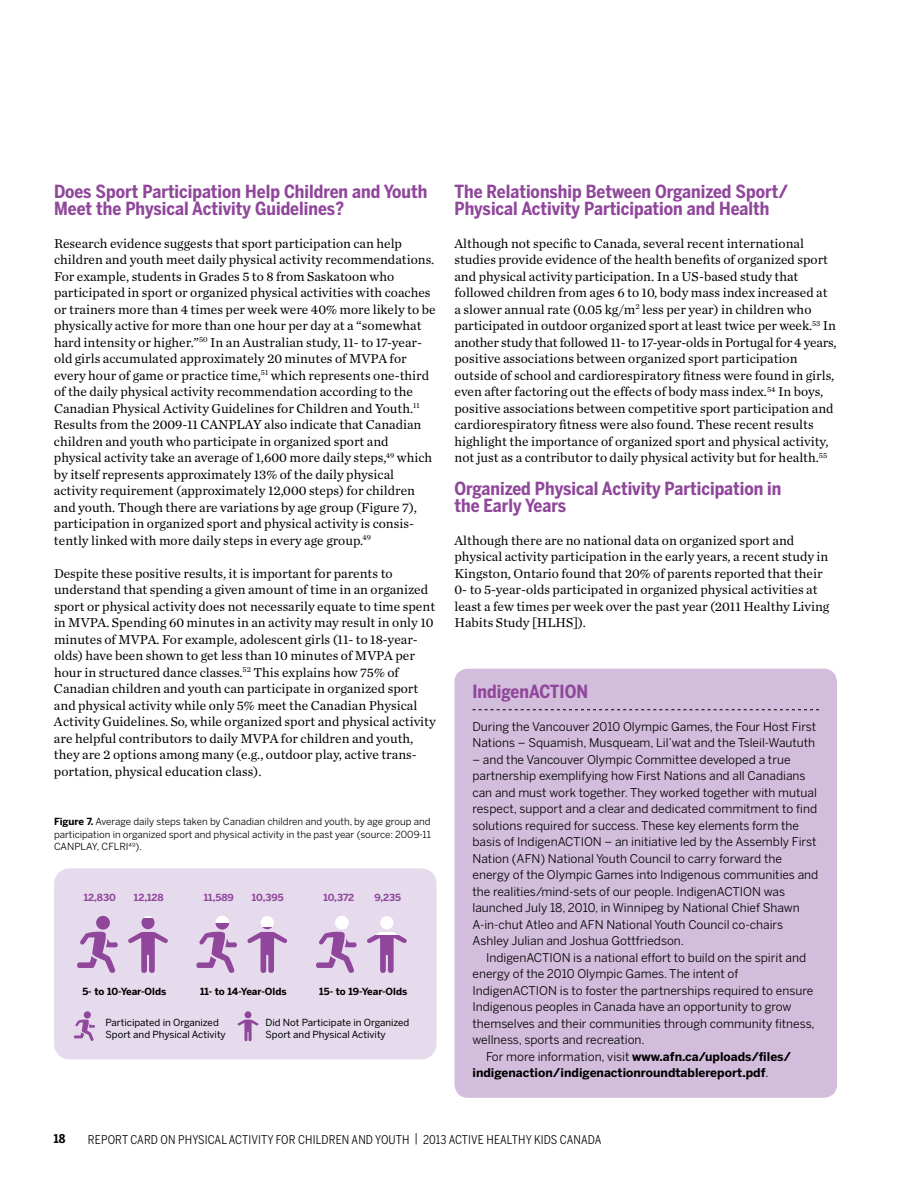
<style>
.page{position:relative;width:918px;height:1188px;background:#fff}
.page>*{position:absolute;margin:0;border:0;box-sizing:border-box;transform-origin:0 0}
.t1{font:700 18px/16.5px "Benton Sans Cond";color:#90479b}
.t2{font:13.5px/16.5px "Chronicle Text G1";color:#000}
.t3{font:12px/16.5px "Benton Sans";color:#000}
.t4{font:700 12px "Benton Sans";color:#000}
.t5{font:12px "Benton Sans Cond";letter-spacing:.01em;color:#000}
.t6{font:700 12px "Benton Sans Cond";color:#000}
.t7{font:9.75px/12.3px "Benton Sans";color:#000;text-align:justify}
.t8{font:9.75px/12px "Benton Sans";color:#000}
.t9{font:700 9.75px "Benton Sans";color:#000}
.t10{font:700 9.75px "Benton Sans";color:#90479b}
.s1{font-weight:700}
.s2{font-weight:400}
</style>
<div class="page">
<div style="left:454px;top:669px;width:383px;height:429px;background:#d3bddc;border-radius:14px"></div>
<svg style="left:473px;top:709px;width:346px;height:1px"></svg>
<div style="left:54px;top:868px;width:383px;height:191px;background:#e6dbed;border-radius:15px"></div>
<svg style="left:77px;top:916px;width:41px;height:57px"></svg>
<svg style="left:74px;top:1011px;width:21px;height:30px"></svg>
<div style="left:245px;top:1011px;width:6px;height:7px;background:#90479b;border-radius:50%"></div>
<svg style="left:237px;top:1020px;width:22px;height:21px"></svg>
<svg style="left:316px;top:916px;width:41px;height:57px"></svg>
<svg style="left:247px;top:916px;width:40px;height:57px"></svg>
<svg style="left:196px;top:916px;width:41px;height:57px"></svg>
<svg style="left:128px;top:916px;width:40px;height:57px"></svg>
<svg style="left:373px;top:916px;width:28px;height:20px"></svg>
<svg style="left:367px;top:936px;width:40px;height:37px"></svg>
<h1 class="t1" style="left:54px;top:183px;width:375px">Does Sport Participation Help Children and Youth<br>Meet the Physical Activity Guidelines?</h1>
<p class="t2" style="left:54px;top:235px;width:383px">Research evidence suggests that sport participation can help children and youth meet daily physical activity recommendations.<br>For example, students in Grades 5 to 8 from Saskatoon who participated in sport or organized physical activities with coaches or trainers more than 4 times per week were 40% more likely to be physically active for more than one hour per day at a “somewhat hard intensity or higher.”<sup>50</sup> In an Australian study, 11- to 17-year&shy;old girls accumulated approximately 20 minutes of MVPA for every hour of game or practice time,<sup>51</sup> which represents one-third of the daily physical activity recommendation according to the Canadian Physical Activity Guidelines for Children and Youth.<sup>11<br></sup>Results from the 2009-11 CANPLAY also indicate that Canadian children and youth who participate in organized sport and physical activity take an average of 1,600 more daily steps,<sup>49</sup> which by itself represents approximately 13% of the daily physical activity requirement (approximately 12,000 steps) for children and youth. Though there are variations by age group (Figure 7), participation in organized sport and physical activity is consis&shy;tently linked with more daily steps in every age group.<sup>49</sup></p>
<p class="t2" style="left:54px;top:565px;width:383px">Despite these positive results, it is important for parents to understand that spending a given amount of time in an organized sport or physical activity does not necessarily equate to time spent in MVPA. Spending 60 minutes in an activity may result in only 10 minutes of MVPA. For example, adolescent girls (11- to 18-year&shy;olds) have been shown to get less than 10 minutes of MVPA per hour in structured dance classes.<sup>52</sup> This explains how 75% of Canadian children and youth can participate in organized sport and physical activity while only 5% meet the Canadian Physical Activity Guidelines. So, while organized sport and physical activity are helpful contributors to daily MVPA for children and youth, they are 2 options among many (e.g., outdoor play, active trans&shy;portation, physical education class).</p>
<p class="t7" style="left:54px;top:816px;width:379px"><span class="s1">Figure 7.</span> Average daily steps taken by Canadian children and youth, by age group and participation in organized sport and physical activity in the past year (source: 2009-11<br>CANPLAY, CFLRI<sup>49</sup>).</p>
<p class="t10" style="left:84px;top:892px;width:34px">12,830</p>
<p class="t10" style="left:134px;top:892px;width:31px">12,128</p>
<p class="t10" style="left:204px;top:892px;width:32px">11,589</p>
<p class="t10" style="left:252px;top:892px;width:33px">10,395</p>
<p class="t10" style="left:324px;top:892px;width:32px">10,372</p>
<p class="t10" style="left:375px;top:892px;width:28px">9,235</p>
<p class="t9" style="left:82px;top:986px;width:86px">5- to 10-Year-Olds</p>
<p class="t9" style="left:200px;top:986px;width:88px">11- to 14-Year-Olds</p>
<p class="t9" style="left:319px;top:986px;width:90px">15- to 19-Year-Olds</p>
<p class="t8" style="left:105px;top:1017px;width:122px">Participated in Organized<br>Sport and Physical Activity</p>
<p class="t8" style="left:265px;top:1017px;width:146px">Did Not Participate in Organized<br>Sport and Physical Activity</p>
<h1 class="t1" style="left:454px;top:183px;width:335px">The Relationship Between Organized Sport/<br>Physical Activity Participation and Health</h1>
<p class="t2" style="left:454px;top:235px;width:383px">Although not specific to Canada, several recent international studies provide evidence of the health benefits of organized sport and physical activity participation. In a US-based study that followed children from ages 6 to 10, body mass index increased at a slower annual rate (0.05 kg/m<sup>2</sup> less per year) in children who participated in outdoor organized sport at least twice per week.<sup>53</sup> In another study that followed 11- to 17-year-olds in Portugal for 4 years, positive associations between organized sport participation outside of school and cardiorespiratory fitness were found in girls, even after factoring out the effects of body mass index.<sup>54</sup> In boys, positive associations between competitive sport participation and cardiorespiratory fitness were also found. These recent results highlight the importance of organized sport and physical activity, not just as a contributor to daily physical activity but for health.<sup>55</sup></p>
<h1 class="t1" style="left:454px;top:480px;width:329px">Organized Physical Activity Participation in the Early Years</h1>
<p class="t2" style="left:454px;top:532px;width:376px">Although there are no national data on organized sport and physical activity participation in the early years, a recent study in Kingston, Ontario found that 20% of parents reported that their 0- to 5-year-olds participated in organized physical activities at least a few times per week over the past year (2011 Healthy Living Habits Study [HLHS]).</p>
<h1 class="t1" style="left:473px;top:683px;width:97px">IndigenACTION</h1>
<p class="t3" style="left:473px;top:718px;width:345px">During the Vancouver 2010 Olympic Games, the Four Host First<br>Nations – Squamish, Musqueam, Lil’wat and the Tsleil-Waututh</p>
<p class="t3" style="left:473px;top:751px;width:347px">– and the Vancouver Olympic Committee developed a true partnership exemplifying how First Nations and all Canadians can and must work together. They worked together with mutual respect, support and a clear and dedicated commitment to find solutions required for success. These key elements form the basis of IndigenACTION – an initiative led by the Assembly First Nation (AFN) National Youth Council to carry forward the energy of the Olympic Games into Indigenous communities and the realities/mind-sets of our people. IndigenACTION was launched July 18, 2010, in Winnipeg by National Chief Shawn A-in-chut Atleo and AFN National Youth Council co-chairs Ashley Julian and Joshua Gottfriedson.</p>
<p class="t3" style="left:486px;top:949px;width:322px">IndigenACTION is a national effort to build on the spirit and</p>
<p class="t3" style="left:473px;top:966px;width:267px">energy of the 2010 Olympic Games. The intent of</p>
<p class="t3" style="left:473px;top:982px;width:342px">IndigenACTION is to foster the partnerships required to ensure</p>
<p class="t3" style="left:473px;top:999px;width:321px">Indigenous peoples in Canada have an opportunity to grow</p>
<p class="t3" style="left:473px;top:1015px;width:344px">themselves and their communities through community fitness,</p>
<p class="t3" style="left:473px;top:1032px;width:174px">wellness, sports and recreation.</p>
<p class="t4" style="left:486px;top:1049px;width:307px"><span class="s2">For more information, visit</span> www.afn.ca/uploads/files/</p>
<p class="t4" style="left:473px;top:1066px;width:298px">indigenaction/indigenactionroundtablereport.pdf<span class="s2">.</span></p>
<p class="t6" style="left:54px;top:1132px;width:13px">18</p>
<p class="t5" style="left:88px;top:1132px;width:515px">REPORT CARD ON PHYSICAL ACTIVITY FOR CHILDREN AND YOUTH | 2013 ACTIVE H EALTHY KIDS CANADA</p>
</div>
